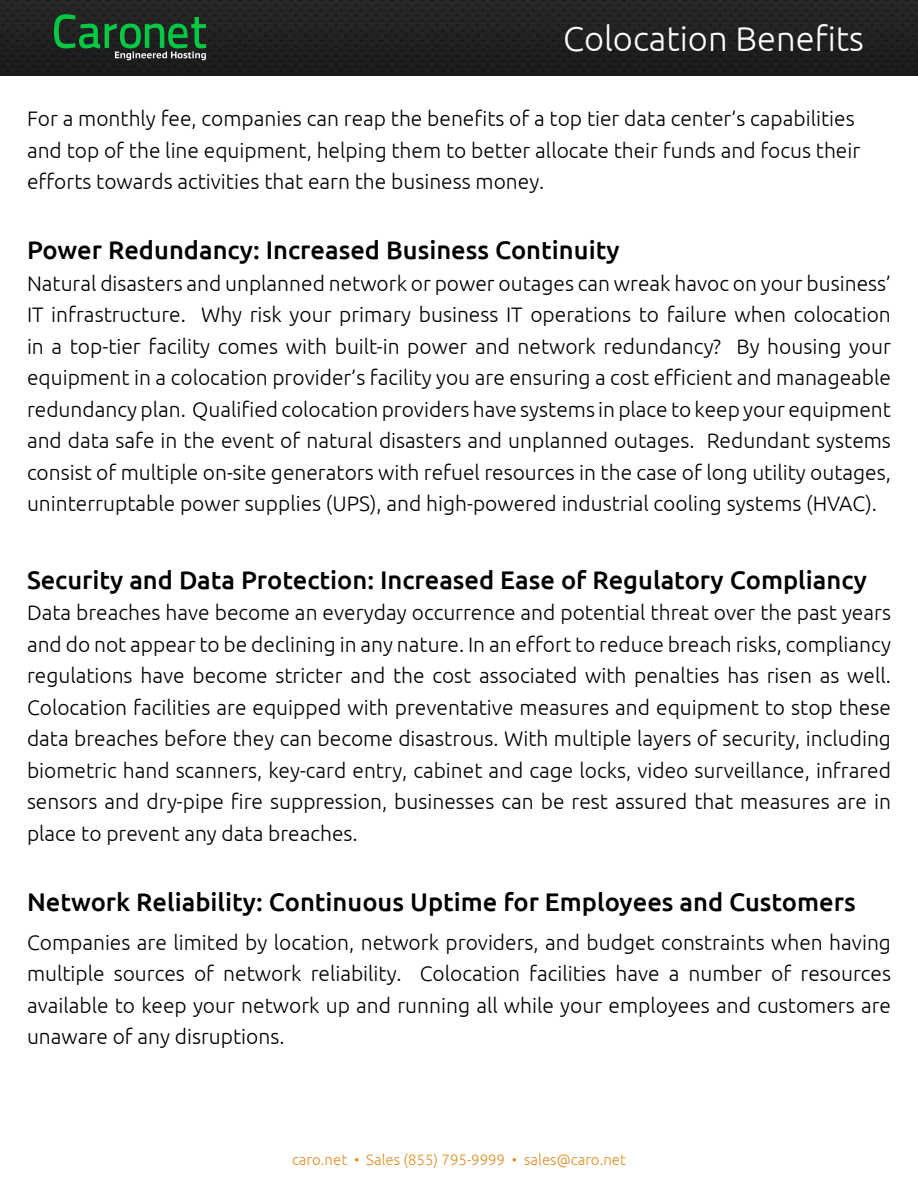
<style>
.page{position:relative;width:918px;height:1188px;background:#fff}
.page>*{position:absolute;margin:0;border:0;box-sizing:border-box;transform-origin:0 0}
.t1{font:300 34.5px "Ubuntu";color:#fff}
.t2{font:500 25.5px "Ubuntu";color:#000}
.t3{font:300 21px/31.5px "Ubuntu";color:#000;text-align:justify}
.t4{font:300 15px "Ubuntu";color:#dd8e26}
</style>
<div class="page">
<div style="left:0;top:0;width:918px;height:76px;background:#202020"></div>
<svg style="left:54px;top:14px;width:152px;height:46px;background:#225131"></svg>
<h1 class="t1" style="left:563px;top:18px;width:302px">Colocation Benefits</h1>
<p class="t3" style="left:27px;top:103px;width:835px;text-align:left">For a monthly fee, companies can reap the benefits of a top tier data center’s capabilities and top of the line equipment, helping them to better allocate their funds and focus their efforts towards activities that earn the business money.</p>
<p class="t2" style="left:27px;top:234px;width:594px">Power Redundancy: Increased Business Continuity</p>
<p class="t3" style="left:27px;top:267px;width:866px">Natural disasters and unplanned network or power outages can wreak havoc on your business’ IT infrastructure. Why risk your primary business IT operations to failure when colocation in a top-tier facility comes with built-in power and network redundancy? By housing your equipment in a colocation provider’s facility you are ensuring a cost efficient and manageable redundancy plan. Qualified colocation providers have systems in place to keep your equipment and data safe in the event of natural disasters and unplanned outages. Redundant systems consist of multiple on-site generators with refuel resources in the case of long utility outages, uninterruptable power supplies (UPS), and high-powered industrial cooling systems (HVAC).</p>
<p class="t2" style="left:27px;top:563px;width:841px">Security and Data Protection: Increased Ease of Regulatory Compliancy</p>
<p class="t3" style="left:27px;top:596px;width:866px">Data breaches have become an everyday occurrence and potential threat over the past years and do not appear to be declining in any nature. In an effort to reduce breach risks, compliancy regulations have become stricter and the cost associated with penalties has risen as well.<br>Colocation facilities are equipped with preventative measures and equipment to stop these data breaches before they can become disastrous. With multiple layers of security, including biometric hand scanners, key-card entry, cabinet and cage locks, video surveillance, infrared sensors and dry-pipe fire suppression, businesses can be rest assured that measures are in place to prevent any data breaches.</p>
<p class="t2" style="left:27px;top:886px;width:830px">Network Reliability: Continuous Uptime for Employees and Customers</p>
<p class="t3" style="left:27px;top:926px;width:866px">Companies are limited by location, network providers, and budget constraints when having multiple sources of network reliability. Colocation facilities have a number of resources available to keep your network up and running all while your employees and customers are unaware of any disruptions.</p>
<p class="t4" style="left:292px;top:1150px;width:335px">caro.net • Sales (855) 795-9999 • sales@caro.net</p>
</div>
